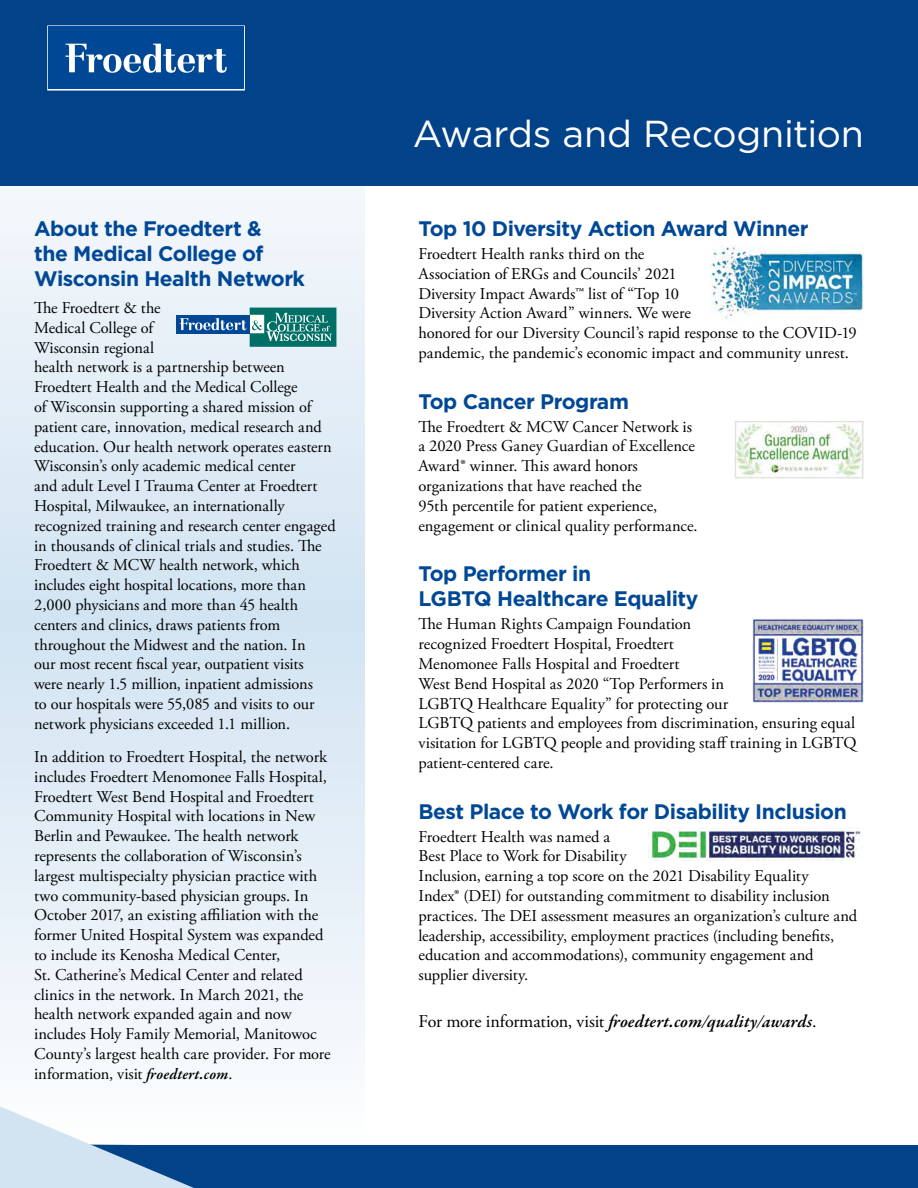
<style>
.page{position:relative;width:918px;height:1188px;background:#fff}
.page>*{position:absolute;margin:0;border:0;box-sizing:border-box;transform-origin:0 0}
.t1{font:37.5px "Gotham";letter-spacing:-.01em;color:#fff}
.t2{font:700 21px/25.2px "Gotham";letter-spacing:-.025em;color:#004896}
.t3{font:italic 600 18px "Garamond Premr Pro";letter-spacing:.005em;color:#000}
.t4{font:16.5px/19.8px "Adobe Garamond Pro";color:#000}
.s1{font-family:"Garamond Premr Pro";font-weight:600;font-style:italic;font-size:15.75px}
.s2{font-family:"Adobe Garamond Pro";font-weight:400;font-style:normal}
</style>
<div class="page">
<svg style="left:0;top:186px;width:364px;height:862px"></svg>
<div style="left:0;top:0;width:918px;height:186px;background:#024288"></div>
<div style="left:47px;top:25px;width:198px;height:66px;border:2px solid #fff"></div>
<div style="left:48px;top:27px;width:196px;height:62px;background:#004896"></div>
<svg style="left:65px;top:44px;width:162px;height:29px"></svg>
<svg style="left:0;top:1106px;width:918px;height:82px"></svg>
<img style="left:753px;top:619px;width:111px;height:83px">
<img style="left:734px;top:420px;width:130px;height:59px">
<img style="left:711px;top:245px;width:153px;height:74px">
<img style="left:648px;top:828px;width:213px;height:32px">
<div style="left:176px;top:315px;width:74px;height:18px;background:#004896"></div>
<svg style="left:180px;top:308px;width:156px;height:39px"></svg>
<p class="t2" style="left:34px;top:216px;width:273px">About the Froedtert &amp;<br>the Medical College of<br>Wisconsin Health Network</p>
<p class="t4" style="left:34px;top:298px;width:303px">The Froedtert &amp; the<br>Medical College of<br>Wisconsin regional<br>health network is a partnership between Froedtert Health and the Medical College<br>of Wisconsin supporting a shared mission of patient care, innovation, medical research and education. Our health network operates eastern Wisconsin’s only academic medical center<br>and adult Level I Trauma Center at Froedtert Hospital, Milwaukee, an internationally recognized training and research center engaged in thousands of clinical trials and studies. The Froedtert &amp; MCW health network, which includes eight hospital locations, more than 2,000 physicians and more than 45 health centers and clinics, draws patients from throughout the Midwest and the nation. In<br>our most recent fiscal year, outpatient visits were nearly 1.5 million, inpatient admissions<br>to our hospitals were 55,085 and visits to our network physicians exceeded 1.1 million.</p>
<p class="t4" style="left:34px;top:748px;width:298px">In addition to Froedtert Hospital, the network includes Froedtert Menomonee Falls Hospital, Froedtert West Bend Hospital and Froedtert Community Hospital with locations in New Berlin and Pewaukee. The health network represents the collaboration of Wisconsin’s largest multispecialty physician practice with two community-based physician groups. In October 2017, an existing affiliation with the former United Hospital System was expanded to include its Kenosha Medical Center,<br>St. Catherine’s Medical Center and related clinics in the network. In March 2021, the health network expanded again and now includes Holy Family Memorial, Manitowoc County’s largest health care provider. For more information, visit <span class="s1">froedtert.com</span>.</p>
<p class="t1" style="left:413px;top:110px;width:453px">Awards and Recognition</p>
<p class="t2" style="left:418px;top:216px;width:392px">Top 10 Diversity Action Award Winner</p>
<p class="t4" style="left:418px;top:245px;width:440px">Froedtert Health ranks third on the<br>Association of ERGs and Councils’ 2021<br>Diversity Impact Awards™ list of “Top 10<br>Diversity Action Award” winners. We were<br>honored for our Diversity Council’s rapid response to the COVID-19 pandemic, the pandemic’s economic impact and community unrest.</p>
<p class="t2" style="left:418px;top:388px;width:212px">Top Cancer Program</p>
<p class="t4" style="left:418px;top:417px;width:281px">The Froedtert &amp; MCW Cancer Network is a 2020 Press Ganey Guardian of Excellence Award® winner. This award honors organizations that have reached the<br>95th percentile for patient experience, engagement or clinical quality performance.</p>
<p class="t2" style="left:418px;top:561px;width:282px">Top Performer in<br>LGBTQ Healthcare Equality</p>
<p class="t4" style="left:418px;top:615px;width:440px">The Human Rights Campaign Foundation<br>recognized Froedtert Hospital, Froedtert<br>Menomonee Falls Hospital and Froedtert<br>West Bend Hospital as 2020 “Top Performers in<br>LGBTQ Healthcare Equality” for protecting our<br>LGBTQ patients and employees from discrimination, ensuring equal visitation for LGBTQ people and providing staff training in LGBTQ patient-centered care.</p>
<p class="t2" style="left:418px;top:798px;width:430px">Best Place to Work for Disability Inclusion</p>
<p class="t4" style="left:418px;top:827px;width:440px">Froedtert Health was named a<br>Best Place to Work for Disability<br>Inclusion, earning a top score on the 2021 Disability Equality<br>Index® (DEI) for outstanding commitment to disability inclusion practices. The DEI assessment measures an organization’s culture and leadership, accessibility, employment practices (including benefits, education and accommodations), community engagement and supplier diversity.</p>
<p class="t3" style="left:418px;top:1010px;width:400px"><span class="s2">For more information, visit</span> froedtert.com/quality/awards<span class="s2">.</span></p>
</div>
